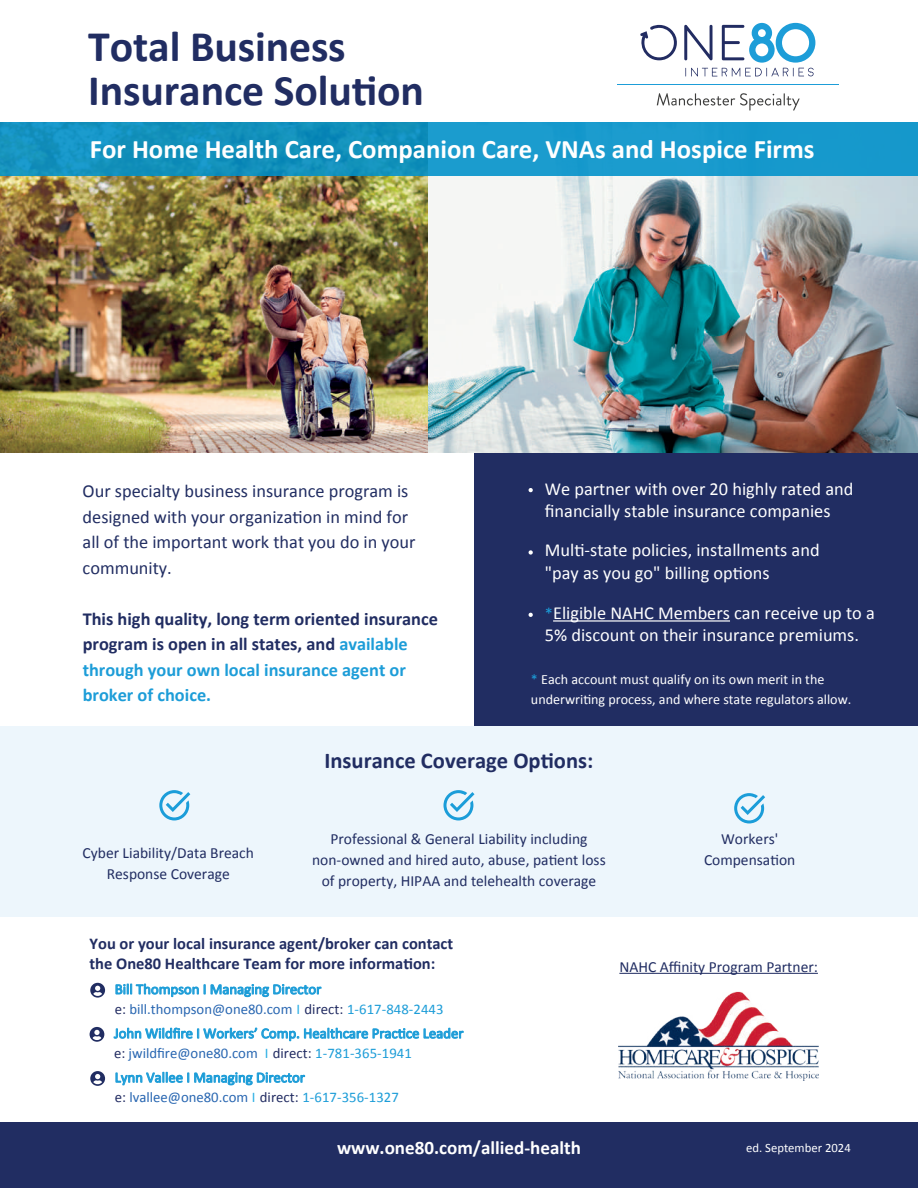
<style>
.page{position:relative;width:918px;height:1188px;background:#fff}
.page>*{position:absolute;margin:0;border:0;box-sizing:border-box;transform-origin:0 0}
.t1{font:700 43.8px/43.5px "Calibri";letter-spacing:-.005em;color:#212d62}
.t2{font:700 26.85px "Calibri";color:#fff}
.t3{font:700 22.5px "Calibri";color:#212d62}
.t4{font:700 19.05px "Calibri";color:#fff}
.t5{font:18.3px/22.5px "Calibri";color:#fff}
.t6{font:700 18.3px/25.5px "Calibri";color:#212d62}
.t7{font:18.3px/25.5px "Calibri";color:#212d62}
.t8{font:700 16.5px/19.5px "Calibri";color:#212d62}
.t9{font:15.45px/21px "Calibri";color:#212d62;text-align:center}
.t10{font:14.7px/19.6px "Calibri";color:#1d9dd8}
.t11{font:14.1px/19.5px "Calibri";color:#fff}
.t12{font:12.75px "Calibri";color:#fff}
.s1{color:#1d9dd8}
.s2{font-size:16.5px;color:#1b9dd9}
.s3{color:#1b9dd9}
.s4{color:#222c62}
.s5{color:#2866b1}
.s6{color:#27ade3}
</style>
<div class="page">
<div style="left:474px;top:443px;width:444px;height:283px;background:#212d62"></div>
<img style="left:0;top:176px;width:429px;height:276px">
<img style="left:429px;top:176px;width:489px;height:276px">
<svg style="left:0;top:123px;width:918px;height:53px;background:#1595c5"></svg>
<div style="left:0;top:726px;width:918px;height:191px;background:#edf6fc"></div>
<img style="left:619px;top:991px;width:200px;height:90px">
<div style="left:0;top:1122px;width:918px;height:66px;background:#212d62"></div>
<svg style="left:529px;top:488px;width:4px;height:4px"></svg>
<svg style="left:529px;top:550px;width:4px;height:5px"></svg>
<svg style="left:529px;top:613px;width:4px;height:4px"></svg>
<hr style="left:553px;top:620px;width:177px;height:2px;background:#fff">
<svg style="left:159px;top:790px;width:31px;height:30px"></svg>
<hr style="left:619px;top:973px;width:199px;height:1px;background:#212d62">
<svg style="left:734px;top:793px;width:31px;height:30px"></svg>
<svg style="left:443px;top:790px;width:32px;height:30px"></svg>
<svg style="left:115px;top:984px;width:206px;height:13px"></svg>
<svg style="left:90px;top:983px;width:15px;height:15px"></svg>
<svg style="left:114px;top:1027px;width:350px;height:14px"></svg>
<svg style="left:90px;top:1027px;width:14px;height:15px"></svg>
<svg style="left:116px;top:1071px;width:189px;height:15px"></svg>
<svg style="left:90px;top:1071px;width:15px;height:15px"></svg>
<svg style="left:640px;top:25px;width:37px;height:35px"></svg>
<svg style="left:684px;top:23px;width:131px;height:53px"></svg>
<hr style="left:617px;top:84px;width:221px;height:1px;background:#1d9dd8">
<svg style="left:657px;top:93px;width:143px;height:17px"></svg>
<h1 class="t1" style="left:88px;top:23px;width:337px">Total Business<br>Insurance Solution</h1>
<h2 class="t2" style="left:90px;top:130px;width:726px">For Home Health Care, Companion Care, VNAs and Hospice Firms</h2>
<p class="t7" style="left:83px;top:478px;width:334px">Our specialty business insurance program is designed with your organization in mind for all of the important work that you do in your community.</p>
<p class="t6" style="left:83px;top:605px;width:357px">This high quality, long term oriented insurance program is open in all states, and <span class="s1">available through your own local insurance agent or broker of choice.</span></p>
<p class="t5" style="left:545px;top:477px;width:310px">We partner with over 20 highly rated and financially stable insurance companies</p>
<p class="t5" style="left:545px;top:538px;width:276px">Multi-state policies, installments and "pay as you go" billing options</p>
<p class="t5" style="left:545px;top:601px;width:331px"><span class="s2">*</span>Eligible NAHC Members can receive up to a<br>5% discount on their insurance premiums.</p>
<p class="t11" style="left:531px;top:669px;width:322px"><span class="s3">*</span> Each account must qualify on its own merit in the underwriting process, and where state regulators allow.</p>
<h3 class="t3" style="left:325px;top:745px;width:270px">Insurance Coverage Options:</h3>
<p class="t9" style="left:83px;top:842px;width:173px">Cyber Liability/Data Breach<br>Response Coverage</p>
<p class="t9" style="left:312px;top:828px;width:295px">Professional &amp; General Liability including non-owned and hired auto, abuse, patient loss of property, HIPAA and telehealth coverage</p>
<p class="t9" style="left:704px;top:828px;width:93px">Workers'<br>Compensation</p>
<p class="t8" style="left:90px;top:933px;width:365px">You or your local insurance agent/broker can contact the One80 Healthcare Team for more information:</p>
<p class="t10" style="left:115px;top:979px;width:330px">Bill Thompson I Managing Director<br><span class="s4">e:</span> <span class="s5">bill.thompson@one80.com</span> <span class="s6">I</span> <span class="s4">direct:</span> 1-617-848-2443</p>
<p class="t10" style="left:114px;top:1023px;width:351px">John Wildfire I Workers’ Comp. Healthcare Practice Leader <span class="s4">e:</span> <span class="s5">jwildfire@one80.com</span> <span class="s6">I</span> <span class="s4">direct:</span> 1-781-365-1941</p>
<p class="t10" style="left:115px;top:1067px;width:286px">Lynn Vallee I Managing Director<br><span class="s4">e:</span> <span class="s5">lvallee@one80.com</span> <span class="s6">I</span> <span class="s4">direct:</span> 1-617-356-1327</p>
<p class="t9" style="left:619px;top:956px;width:200px">NAHC Affinity Program Partner:</p>
<p class="t4" style="left:337px;top:1134px;width:245px">www.one80.com/allied-health</p>
<p class="t12" style="left:746px;top:1139px;width:106px">ed. September 2024</p>
</div>
